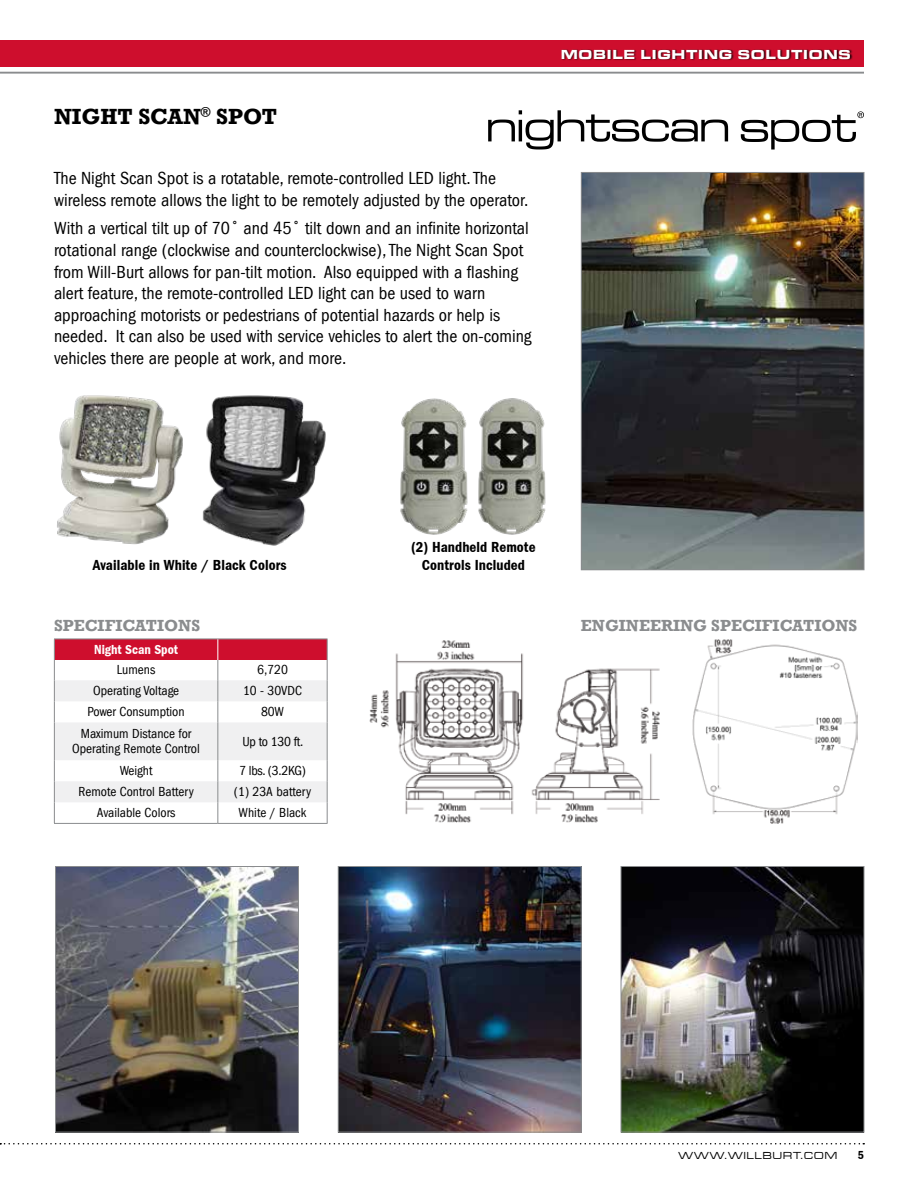
<style>
.page{position:relative;width:918px;height:1188px;background:#fff}
.page>*{position:absolute;margin:0;border:0;box-sizing:border-box;transform-origin:0 0}
.t1{font:700 22.5px "Rockwell";color:#000}
.t2{font:condensed 18px/21.6px "Franklin Gothic LT";color:#000}
.t3{font:700 16.5px "Rockwell";color:#8a8c8e}
.t4{font:600 condensed 15px "ITC Franklin Gothic";letter-spacing:.005em;color:#000}
.t5{font:condensed 13.5px/15px "Franklin Gothic LT";color:#000;text-align:center}
.t6{font:700 expanded 13.5px "Microgramma Com";letter-spacing:.1em;color:#fff}
.t7{font:600 condensed 13.5px "ITC Franklin Gothic";color:#fff}
.t8{font:600 condensed 12px "ITC Franklin Gothic";color:#000}
.t9{font:500 expanded 10.5px "Microgramma Com";letter-spacing:.1em;color:#000}
</style>
<div class="page">
<img style="left:400px;top:398px;width:68px;height:137px">
<img style="left:478px;top:398px;width:68px;height:137px">
<img style="left:369px;top:640px;width:291px;height:183px">
<img style="left:693px;top:639px;width:164px;height:185px">
<img style="left:583px;top:174px;width:279px;height:394px">
<div style="left:581px;top:172px;width:283px;height:398px;border:1px solid #8a8c8e"></div>
<img style="left:202px;top:395px;width:124px;height:151px">
<img style="left:57px;top:395px;width:126px;height:150px">
<img style="left:340px;top:868px;width:240px;height:262px">
<div style="left:338px;top:866px;width:244px;height:266px;border:1px solid #8a8c8e"></div>
<img style="left:623px;top:868px;width:239px;height:262px">
<div style="left:621px;top:866px;width:243px;height:266px;border:1px solid #8a8c8e"></div>
<img style="left:57px;top:868px;width:240px;height:262px">
<div style="left:55px;top:866px;width:244px;height:266px;border:1px solid #8a8c8e"></div>
<div style="left:0;top:40px;width:864px;height:28px;background:#ce0e2d"></div>
<svg style="left:0;top:1143px;width:864px;height:1px"></svg>
<div style="left:561px;top:49px;width:291px;height:11px;background:#000;opacity:.75"></div>
<hr style="left:0;top:72px;width:864px;height:1px;background:#8a8c8e">
<svg style="left:488px;top:110px;width:240px;height:40px"></svg>
<svg style="left:741px;top:111px;width:123px;height:39px"></svg>
<hr style="left:54px;top:823px;width:164px;height:1px;background:#8a8c8e">
<hr style="left:218px;top:823px;width:110px;height:1px;background:#8a8c8e">
<svg style="left:54px;top:639px;width:274px;height:184px"></svg>
<p class="t1" style="left:54px;top:102px;width:225px">NIGHT SCAN<sup>®</sup> SPOT</p>
<p class="t2" style="left:54px;top:168px;width:476px">The Night Scan Spot is a rotatable, remote-controlled LED light. The wireless remote allows the light to be remotely adjusted by the operator.</p>
<p class="t2" style="left:54px;top:218px;width:479px">With a vertical tilt up of 70˚ and 45˚ tilt down and an infinite horizontal rotational range (clockwise and counterclockwise), The Night Scan Spot from Will-Burt allows for pan-tilt motion. Also equipped with a flashing alert feature, the remote-controlled LED light can be used to warn approaching motorists or pedestrians of potential hazards or help is needed. It can also be used with service vehicles to alert the on-coming vehicles there are people at work, and more.</p>
<p class="t6" style="left:561px;top:45px;width:291px">MOBILE LIGHTING SOLUTIONS</p>
<p class="t4" style="left:411px;top:539px;width:126px">(2) Handheld Remote</p>
<p class="t4" style="left:93px;top:557px;width:195px">Available in White / Black Colors</p>
<p class="t4" style="left:422px;top:557px;width:105px">Controls Included</p>
<p class="t3" style="left:54px;top:616px;width:148px">SPECIFICATIONS</p>
<p class="t7" style="left:94px;top:642px;width:85px">Night Scan Spot</p>
<p class="t5" style="left:117px;top:662px;width:40px">Lumens</p>
<p class="t5" style="left:257px;top:662px;width:32px">6,720</p>
<p class="t5" style="left:93px;top:684px;width:87px">Operating Voltage</p>
<p class="t5" style="left:243px;top:684px;width:60px">10 - 30VDC</p>
<p class="t5" style="left:87px;top:705px;width:99px">Power Consumption</p>
<p class="t5" style="left:261px;top:705px;width:24px">80W</p>
<p class="t5" style="left:72px;top:726px;width:129px">Maximum Distance for<br>Operating Remote Control</p>
<p class="t5" style="left:242px;top:734px;width:62px">Up to 130 ft.</p>
<p class="t5" style="left:120px;top:763px;width:34px">Weight</p>
<p class="t5" style="left:239px;top:763px;width:68px">7 lbs. (3.2KG)</p>
<p class="t5" style="left:78px;top:784px;width:117px">Remote Control Battery</p>
<p class="t5" style="left:234px;top:784px;width:79px">(1) 23A battery</p>
<p class="t5" style="left:97px;top:806px;width:80px">Available Colors</p>
<p class="t5" style="left:239px;top:806px;width:69px">White / Black</p>
<p class="t3" style="left:581px;top:616px;width:278px">ENGINEERING SPECIFICATIONS</p>
<p class="t9" style="left:679px;top:1149px;width:160px">WWW.WILLBURT.COM</p>
<p class="t8" style="left:858px;top:1149px;width:8px">5</p>
</div>
